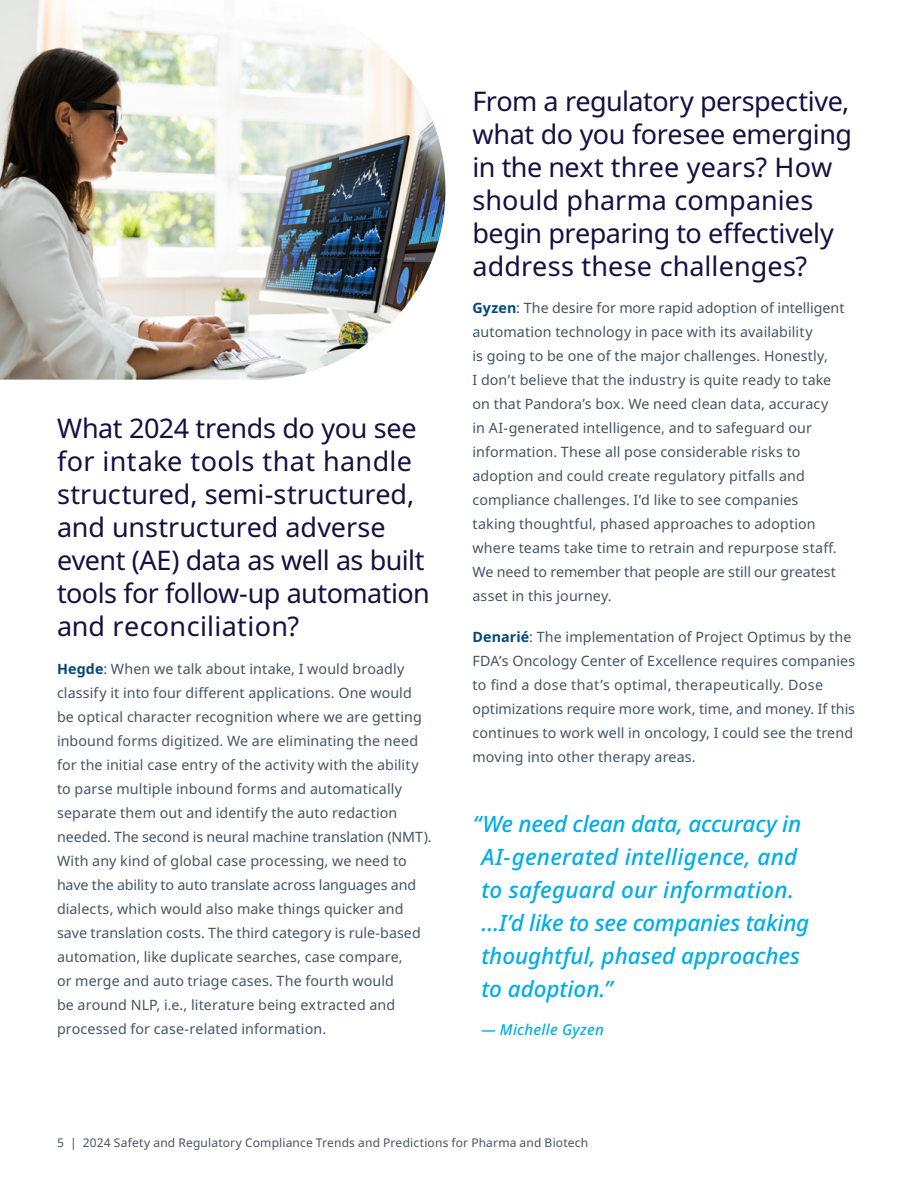
<style>
.page{position:relative;width:918px;height:1188px;background:#fff}
.page>*{position:absolute;margin:0;border:0;box-sizing:border-box;transform-origin:0 0}
.t1{font:27px/33px "Noto Sans";letter-spacing:-.01em;color:#161042}
.t2{font:italic 500 22.5px/33px "Noto Sans";color:#00ade8}
.t3{font:italic 500 15px "Noto Sans";letter-spacing:.015em;color:#00ade8}
.t4{font:14.25px/24px "Noto Sans";letter-spacing:.01em;color:#435465}
.t5{font:12px "Noto Sans";letter-spacing:.015em;color:#435465}
.s1{font-weight:700;color:#00497c}
</style>
<div class="page">
<img style="left:0;top:0;width:446px;height:380px">
<h1 class="t1" style="left:57px;top:413px;width:374px">What 2024 trends do you see for intake tools that handle structured, semi-structured, and unstructured adverse event (AE) data as well as built tools for follow-up automation and reconciliation?</h1>
<p class="t4" style="left:57px;top:657px;width:376px"><span class="s1">Hegde</span>: When we talk about intake, I would broadly classify it into four different applications. One would be optical character recognition where we are getting inbound forms digitized. We are eliminating the need for the initial case entry of the activity with the ability to parse multiple inbound forms and automatically separate them out and identify the auto redaction needed. The second is neural machine translation (NMT).<br>With any kind of global case processing, we need to have the ability to auto translate across languages and dialects, which would also make things quicker and save translation costs. The third category is rule-based automation, like duplicate searches, case compare,<br>or merge and auto triage cases. The fourth would<br>be around NLP, i.e., literature being extracted and processed for case-related information.</p>
<h1 class="t1" style="left:472px;top:85px;width:381px">From a regulatory perspective, what do you foresee emerging in the next three years? How should pharma companies begin preparing to effectively address these challenges?</h1>
<p class="t4" style="left:472px;top:297px;width:374px"><span class="s1">Gyzen</span>: The desire for more rapid adoption of intelligent automation technology in pace with its availability<br>is going to be one of the major challenges. Honestly,<br>I don’t believe that the industry is quite ready to take on that Pandora’s box. We need clean data, accuracy in AI-generated intelligence, and to safeguard our information. These all pose considerable risks to adoption and could create regulatory pitfalls and compliance challenges. I’d like to see companies taking thoughtful, phased approaches to adoption where teams take time to retrain and repurpose staff.<br>We need to remember that people are still our greatest asset in this journey.</p>
<p class="t4" style="left:472px;top:625px;width:384px"><span class="s1">Denarié</span>: The implementation of Project Optimus by the FDA’s Oncology Center of Excellence requires companies to find a dose that’s optimal, therapeutically. Dose optimizations require more work, time, and money. If this continues to work well in oncology, I could see the trend moving into other therapy areas.</p>
<h2 class="t2" style="left:481px;top:808px;width:330px;text-indent:-9px">“We need clean data, accuracy in<br>AI-generated intelligence, and to safeguard our information. …I’d like to see companies taking thoughtful, phased approaches to adoption.”</h2>
<p class="t3" style="left:481px;top:1019px;width:124px">— Michelle Gyzen</p>
<p class="t5" style="left:57px;top:1134px;width:533px">5 | 2024 Safety and Regulatory Compliance Trends and Predictions for Pharma and Biotech</p>
</div>
